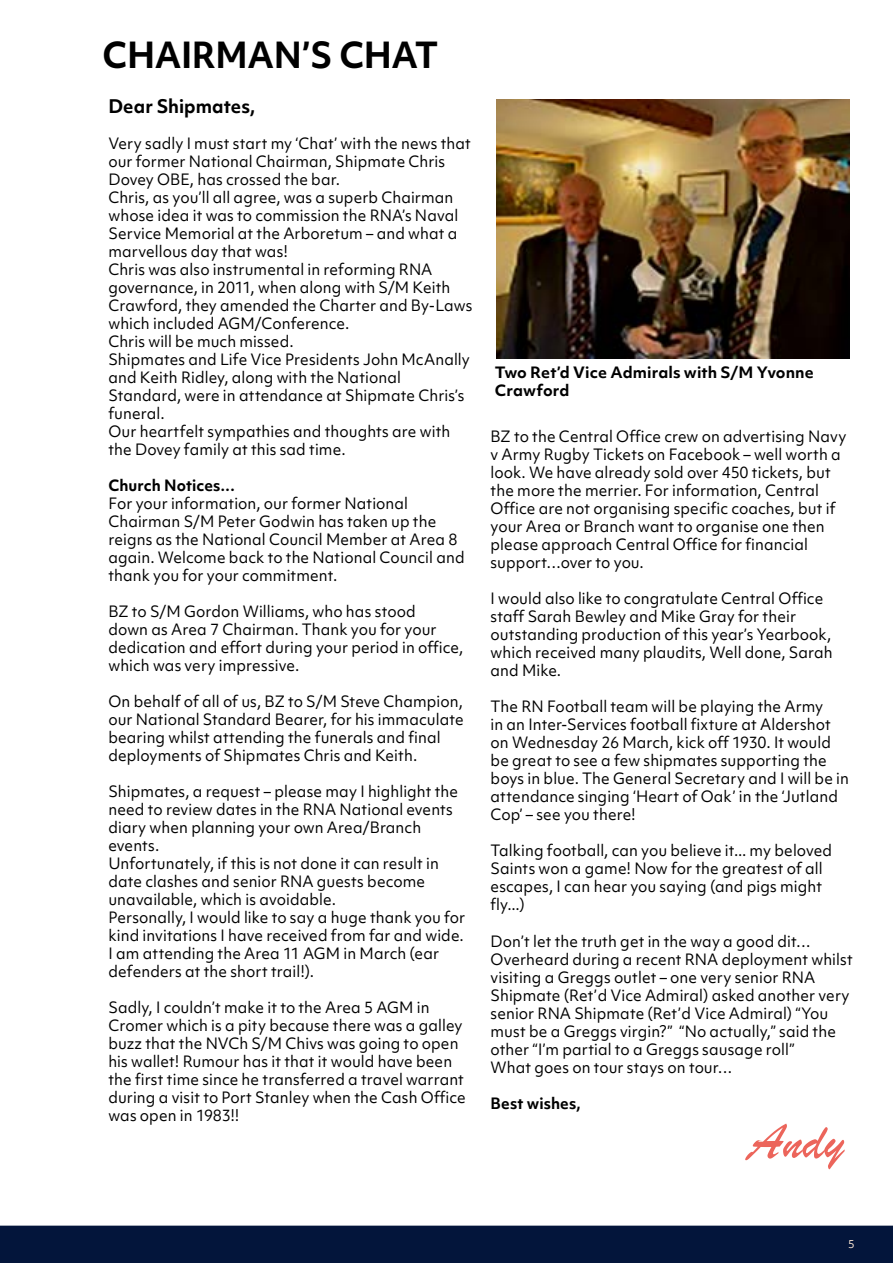
<style>
.page{position:relative;width:893px;height:1263px;background:#fff}
.page>*{position:absolute;margin:0;border:0;box-sizing:border-box;transform-origin:0 0}
.t1{font:52.8px "Brush Script";color:#ec655b}
.t2{font:700 34.5px "Objektiv Mk 1";letter-spacing:-.015em;color:#000;scale:.95 1}
.t3{font:700 18px "Objektiv Mk 1";color:#000}
.t4{font:15px/18px "Objektiv Mk 1";letter-spacing:.005em;color:#000}
.t5{font:700 15px/18px "Objektiv Mk 1";letter-spacing:.01em;color:#000}
.t6{font:10.5px "Objektiv Mk 1";color:#fee9d6}
</style>
<div class="page">
<img style="left:496px;top:100px;width:353px;height:258px">
<div style="left:0;top:1225px;width:893px;height:38px;background:#03153b"></div>
<h2 class="t2" style="left:103px;top:31px;width:355px">CHAIRMAN’S CHAT</h2>
<p class="t3" style="left:108px;top:94px;width:148px">Dear Shipmates,</p>
<p class="t4" style="left:108px;top:134px;width:366px">Very sadly I must start my ‘Chat’ with the news that our former National Chairman, Shipmate Chris Dovey OBE, has crossed the bar.<br>Chris, as you’ll all agree, was a superb Chairman whose idea it was to commission the RNA’s Naval Service Memorial at the Arboretum – and what a marvellous day that was!<br>Chris was also instrumental in reforming RNA governance, in 2011, when along with S/M Keith Crawford, they amended the Charter and By-Laws which included AGM/Conference.<br>Chris will be much missed.<br>Shipmates and Life Vice Presidents John McAnally and Keith Ridley, along with the National Standard, were in attendance at Shipmate Chris’s funeral.<br>Our heartfelt sympathies and thoughts are with the Dovey family at this sad time.</p>
<p class="t5" style="left:108px;top:476px;width:128px">Church Notices…</p>
<p class="t4" style="left:108px;top:494px;width:358px">For your information, our former National Chairman S/M Peter Godwin has taken up the reigns as the National Council Member at Area 8 again. Welcome back to the National Council and thank you for your commitment.</p>
<p class="t4" style="left:108px;top:602px;width:356px">BZ to S/M Gordon Williams, who has stood<br>down as Area 7 Chairman. Thank you for your dedication and effort during your period in office, which was very impressive.</p>
<p class="t4" style="left:108px;top:692px;width:357px">On behalf of all of us, BZ to S/M Steve Champion, our National Standard Bearer, for his immaculate bearing whilst attending the funerals and final deployments of Shipmates Chris and Keith.</p>
<p class="t4" style="left:108px;top:782px;width:358px">Shipmates, a request – please may I highlight the need to review dates in the RNA National events diary when planning your own Area/Branch events.<br>Unfortunately, if this is not done it can result in date clashes and senior RNA guests become unavailable, which is avoidable.<br>Personally, I would like to say a huge thank you for kind invitations I have received from far and wide.<br>I am attending the Area 11 AGM in March (ear defenders at the short trail!).</p>
<p class="t4" style="left:108px;top:998px;width:359px">Sadly, I couldn’t make it to the Area 5 AGM in Cromer which is a pity because there was a galley buzz that the NVCh S/M Chivs was going to open his wallet! Rumour has it that it would have been the first time since he transferred a travel warrant during a visit to Port Stanley when the Cash Office was open in 1983!!</p>
<p class="t5" style="left:495px;top:363px;width:321px">Two Ret’d Vice Admirals with S/M Yvonne<br>Crawford</p>
<p class="t4" style="left:491px;top:428px;width:357px">BZ to the Central Office crew on advertising Navy v Army Rugby Tickets on Facebook – well worth a look. We have already sold over 450 tickets, but the more the merrier. For information, Central Office are not organising specific coaches, but if your Area or Branch want to organise one then please approach Central Office for financial support…over to you.</p>
<p class="t4" style="left:491px;top:590px;width:344px">I would also like to congratulate Central Office staff Sarah Bewley and Mike Gray for their outstanding production of this year’s Yearbook, which received many plaudits, Well done, Sarah and Mike.</p>
<p class="t4" style="left:491px;top:698px;width:360px">The RN Football team will be playing the Army<br>in an Inter-Services football fixture at Aldershot on Wednesday 26 March, kick off 1930. It would be great to see a few shipmates supporting the boys in blue. The General Secretary and I will be in attendance singing ‘Heart of Oak’ in the ‘Jutland Cop’ – see you there!</p>
<p class="t4" style="left:491px;top:842px;width:343px">Talking football, can you believe it... my beloved Saints won a game! Now for the greatest of all escapes, I can hear you saying (and pigs might fly...)</p>
<p class="t4" style="left:491px;top:932px;width:364px">Don’t let the truth get in the way a good dit… Overheard during a recent RNA deployment whilst visiting a Greggs outlet – one very senior RNA Shipmate (Ret’d Vice Admiral) asked another very senior RNA Shipmate (Ret’d Vice Admiral) “You must be a Greggs virgin?” “No actually,” said the other “I’m partial to a Greggs sausage roll”<br>What goes on tour stays on tour…</p>
<p class="t5" style="left:491px;top:1093px;width:92px">Best wishes,</p>
<h1 class="t1" style="left:748px;top:1106px;width:97px">Andy</h1>
<p class="t6" style="left:848px;top:1236px;width:8px">5</p>
</div>
